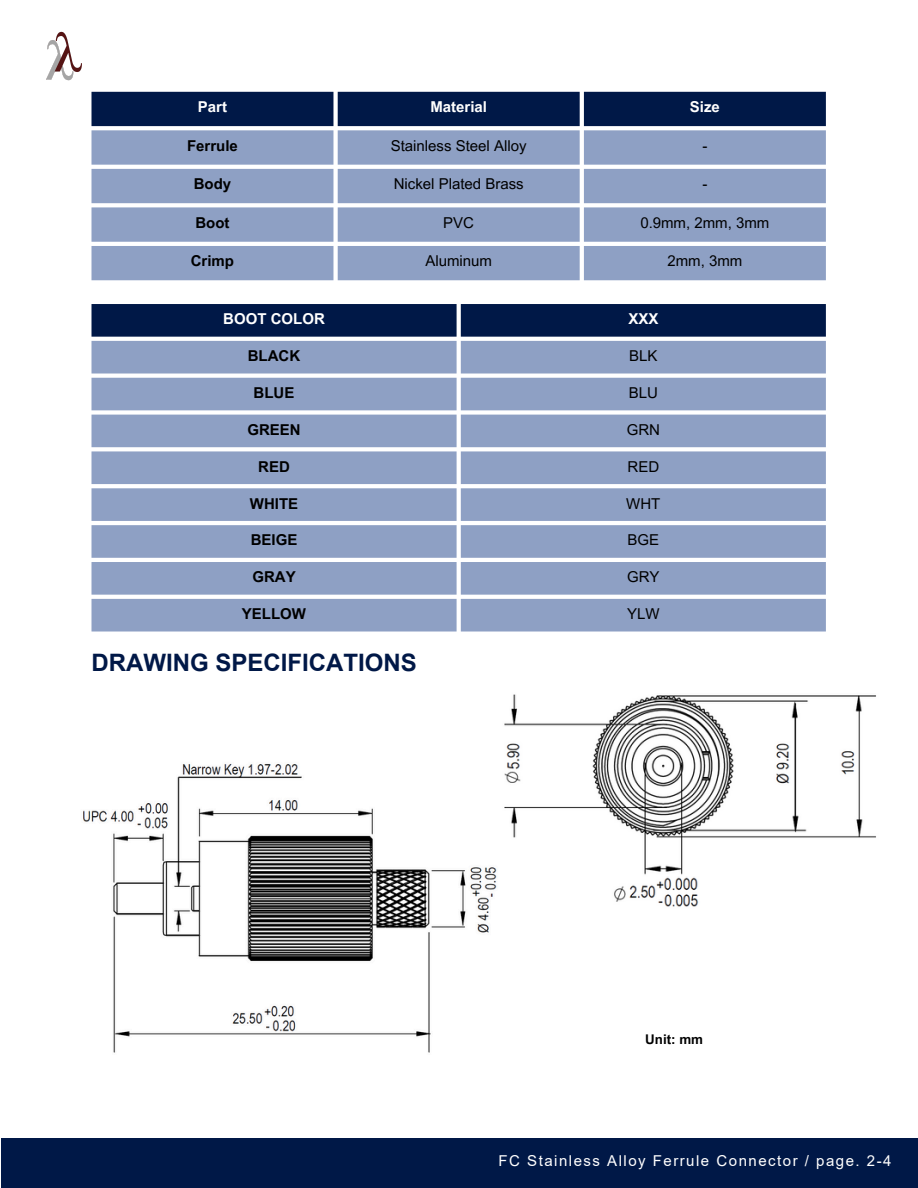
<style>
.page{position:relative;width:918px;height:1188px;background:#fff}
.page>*{position:absolute;margin:0;border:0;box-sizing:border-box;transform-origin:0 0}
.t1{font:700 24px "Arial";color:#001847}
.t2{font:15px "Arial MT Pro";color:#000}
.t3{font:700 15px "Arial MT Pro";color:#000}
.t4{font:15px "Arial";letter-spacing:.1em;color:#fff}
.t5{font:700 15px "Arial MT Pro";color:#fff}
.t6{font:700 13.35px "Arial MT Pro";color:#000}
</style>
<div class="page">
<img style="left:46px;top:31px;width:36px;height:50px">
<div style="left:2px;top:1138px;width:916px;height:50px;background:#001847"></div>
<div style="left:92px;top:92px;width:734px;height:34px;background:#001847"></div>
<svg style="left:92px;top:130px;width:734px;height:150px;background:#98a9c9"></svg>
<div style="left:92px;top:304px;width:734px;height:33px;background:#001847"></div>
<svg style="left:92px;top:341px;width:734px;height:291px;background:#9aaaca"></svg>
<img style="left:504px;top:694px;width:372px;height:213px">
<img style="left:83px;top:763px;width:414px;height:290px">
<p class="t5" style="left:198px;top:101px;width:31px">Part</p>
<p class="t5" style="left:430px;top:101px;width:58px">Material</p>
<p class="t5" style="left:690px;top:101px;width:32px">Size</p>
<p class="t3" style="left:187px;top:140px;width:52px">Ferrule</p>
<p class="t2" style="left:391px;top:140px;width:137px">Stainless Steel Alloy</p>
<p class="t2" style="left:702px;top:140px;width:6px">-</p>
<p class="t3" style="left:194px;top:178px;width:39px">Body</p>
<p class="t2" style="left:394px;top:178px;width:131px">Nickel Plated Brass</p>
<p class="t2" style="left:702px;top:178px;width:6px">-</p>
<p class="t3" style="left:195px;top:217px;width:36px">Boot</p>
<p class="t2" style="left:443px;top:217px;width:32px">PVC</p>
<p class="t2" style="left:640px;top:217px;width:131px">0.9mm, 2mm, 3mm</p>
<p class="t3" style="left:191px;top:255px;width:45px">Crimp</p>
<p class="t2" style="left:425px;top:255px;width:68px">Aluminum</p>
<p class="t2" style="left:667px;top:255px;width:76px">2mm, 3mm</p>
<p class="t5" style="left:223px;top:313px;width:103px">BOOT COLOR</p>
<p class="t5" style="left:628px;top:313px;width:32px">XXX</p>
<p class="t3" style="left:248px;top:350px;width:54px">BLACK</p>
<p class="t2" style="left:629px;top:350px;width:30px">BLK</p>
<p class="t3" style="left:254px;top:387px;width:42px">BLUE</p>
<p class="t2" style="left:629px;top:387px;width:31px">BLU</p>
<p class="t3" style="left:247px;top:424px;width:55px">GREEN</p>
<p class="t2" style="left:627px;top:424px;width:35px">GRN</p>
<p class="t3" style="left:258px;top:461px;width:33px">RED</p>
<p class="t2" style="left:628px;top:461px;width:33px">RED</p>
<p class="t3" style="left:250px;top:498px;width:50px">WHITE</p>
<p class="t2" style="left:626px;top:498px;width:36px">WHT</p>
<p class="t3" style="left:251px;top:535px;width:48px">BEIGE</p>
<p class="t2" style="left:628px;top:535px;width:33px">BGE</p>
<p class="t3" style="left:252px;top:571px;width:45px">GRAY</p>
<p class="t2" style="left:627px;top:571px;width:34px">GRY</p>
<p class="t3" style="left:242px;top:608px;width:66px">YELLOW</p>
<p class="t2" style="left:627px;top:608px;width:34px">YLW</p>
<p class="t1" style="left:92px;top:649px;width:327px">DRAWING SPECIFICATIONS</p>
<p class="t6" style="left:645px;top:1035px;width:59px">Unit: mm</p>
<h1 class="t4" style="left:499px;top:1153px;width:395px">FC Stainless Alloy Ferrule Connector / page. 2-4</h1>
</div>
